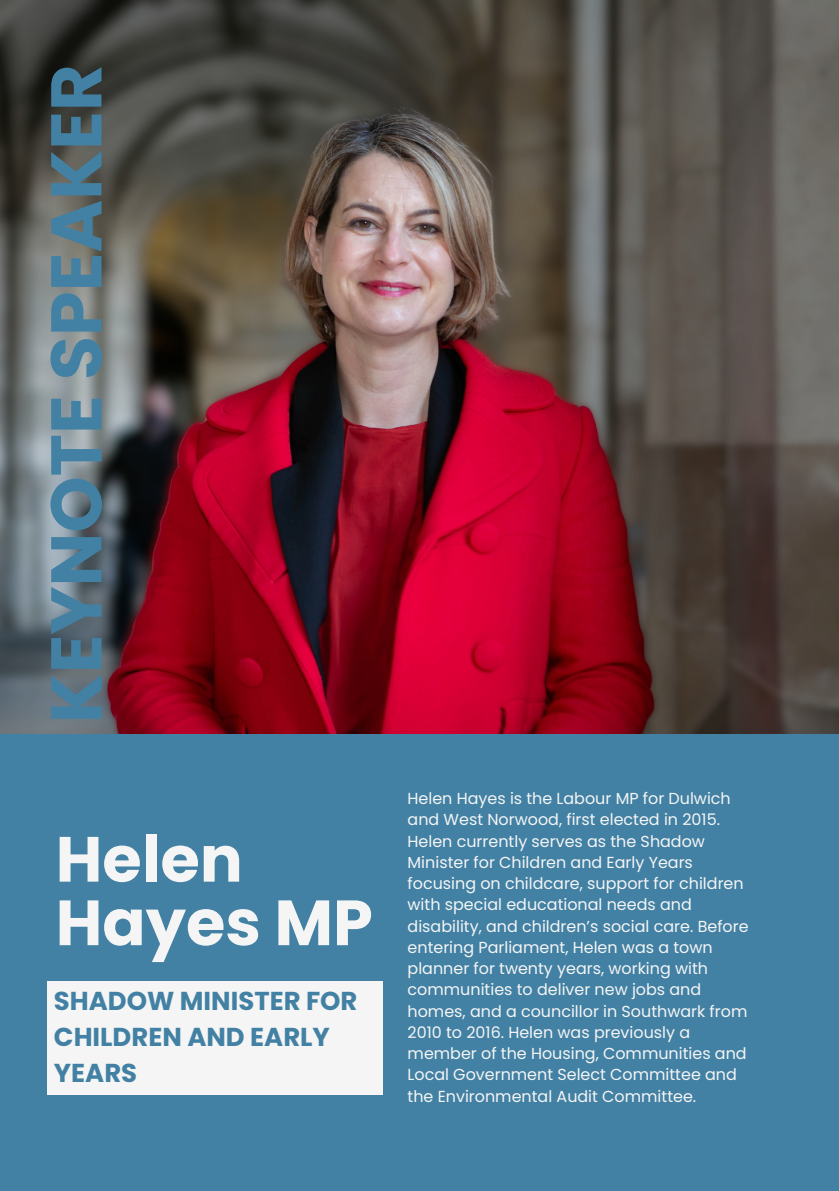
<style>
.page{position:relative;width:839px;height:1191px;background:#fff}
.page>*{position:absolute;margin:0;border:0;box-sizing:border-box;transform-origin:0 0}
.t1{font:700 71.6px "Poppins";color:#4281a4}
.t2{font:700 63.8px/63.6px "Poppins";color:#f5f5f5}
.t3{font:700 26px/36px "Poppins";color:#4281a4}
.t4{font:16px/21.2px "Poppins";color:#f5f5f5}
</style>
<div class="page">
<div style="left:0;top:0;width:838px;height:1191px;background:#4281a4"></div>
<div style="left:47px;top:981px;width:335px;height:114px;background:#f5f5f5"></div>
<img style="left:0;top:0;width:838px;height:733px">
<h2 class="t1" style="left:26px;top:723px;width:660px;rotate:-90deg">KEYNOTE SPEAKER</h2>
<h1 class="t2" style="left:56px;top:828px;width:318px">Helen<br>Hayes MP</h1>
<p class="t3" style="left:54px;top:982px;width:305px">SHADOW MINISTER FOR<br>CHILDREN AND EARLY<br>YEARS</p>
<h2 class="t4" style="left:407px;top:788px;width:342px">Helen Hayes is the Labour MP for Dulwich and West Norwood, first elected in 2015.<br>Helen currently serves as the Shadow Minister for Children and Early Years focusing on childcare, support for children with special educational needs and disability, and children’s social care. Before entering Parliament, Helen was a town planner for twenty years, working with communities to deliver new jobs and homes, and a councillor in Southwark from 2010 to 2016. Helen was previously a member of the Housing, Communities and Local Government Select Committee and the Environmental Audit Committee.</h2>
</div>
